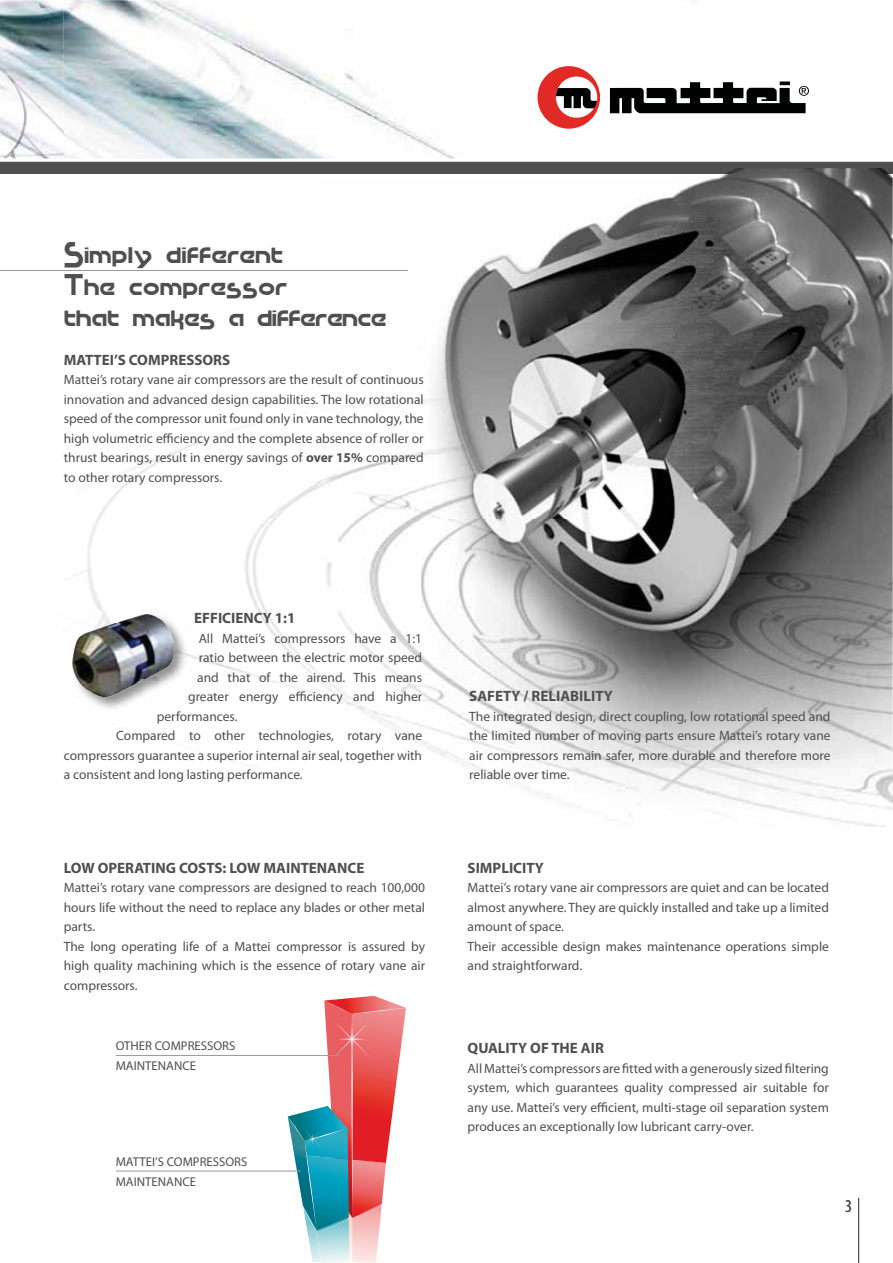
<style>
.page{position:relative;width:893px;height:1263px;background:#fff}
.page>*{position:absolute;margin:0;border:0;box-sizing:border-box;transform-origin:0 0}
.t1{font:27px/31.5px "Cupertino";color:#4f4f51}
.t2{font:condensed 18px "Myriad Pro";color:#4f4f51}
.t3{font:700 15px "Myriad Pro";color:#4f4f51}
.t4{font:13.5px/19.5px "Myriad Pro";color:#4f4f51;text-align:justify}
.t5{font:12.75px/19.5px "Myriad Pro";color:#4f4f51}
.s1{font-weight:700}
</style>
<div class="page">
<img style="left:64px;top:0;width:634px;height:159px">
<img style="left:0;top:0;width:64px;height:159px">
<svg style="left:537px;top:66px;width:63px;height:63px"></svg>
<hr style="left:780px;top:81px;width:10px;height:4px;background:#7e7f7f">
<svg style="left:610px;top:82px;width:199px;height:31px"></svg>
<hr style="left:858px;top:1198px;width:1px;height:65px;background:#4f4f51">
<svg style="left:288px;top:996px;width:118px;height:267px"></svg>
<svg style="left:0;top:161px;width:893px;height:5px;background:#69696b"></svg>
<img style="left:66px;top:425px;width:255px;height:337px">
<div style="left:0;top:166px;width:893px;height:8px;background:#4f4f51"></div>
<img style="left:71px;top:612px;width:117px;height:99px">
<img style="left:72px;top:614px;width:102px;height:83px">
<img style="left:421px;top:178px;width:472px;height:649px">
<img style="left:321px;top:452px;width:100px;height:291px">
<img style="left:321px;top:168px;width:572px;height:6px">
<img style="left:421px;top:173px;width:472px;height:5px">
<hr style="left:0;top:270px;width:408px;height:1px;background:#989a9c">
<hr style="left:116px;top:1055px;width:224px;height:1px;background:#989a9c">
<hr style="left:116px;top:1171px;width:185px;height:1px;background:#989a9c">
<h1 class="t1" style="left:64px;top:238px;width:324px">Simply different<br>The compressor<br>that makes a difference</h1>
<p class="t3" style="left:64px;top:354px;width:168px">MATTEI’S COMPRESSORS</p>
<p class="t4" style="left:64px;top:371px;width:361px">Mattei’s rotary vane air compressors are the result of continuous innovation and advanced design capabilities. The low rotational speed of the compressor unit found only in vane technology, the high volumetric efficiency and the complete absence of roller or thrust bearings, result in energy savings of <span class="s1">over 15%</span> compared to other rotary compressors.</p>
<p class="t3" style="left:194px;top:613px;width:103px">EFFICIENCY 1:1</p>
<p class="t4" style="left:199px;top:630px;width:225px">All Mattei’s compressors have a 1:1</p>
<p class="t4" style="left:199px;top:649px;width:225px">ratio between the electric motor speed</p>
<p class="t4" style="left:197px;top:669px;width:226px">and that of the airend. This means</p>
<p class="t4" style="left:188px;top:688px;width:235px">greater energy efficiency and higher</p>
<p class="t4" style="left:157px;top:707px;width:82px">performances.</p>
<p class="t4" style="left:116px;top:727px;width:307px">Compared to other technologies, rotary vane</p>
<p class="t4" style="left:64px;top:746px;width:360px">compressors guarantee a superior internal air seal, together with</p>
<p class="t4" style="left:64px;top:766px;width:240px">a consistent and long lasting performance.</p>
<p class="t3" style="left:469px;top:691px;width:145px">SAFETY / RELIABILITY</p>
<p class="t4" style="left:469px;top:708px;width:363px">The integrated design, direct coupling, low rotational speed and the limited number of moving parts ensure Mattei’s rotary vane air compressors remain safer, more durable and therefore more reliable over time.</p>
<p class="t3" style="left:64px;top:862px;width:302px">LOW OPERATING COSTS: LOW MAINTENANCE</p>
<p class="t4" style="left:64px;top:879px;width:363px;text-align:left">Mattei’s rotary vane compressors are designed to reach 100,000 hours life without the need to replace any blades or other metal parts.<br>The long operating life of a Mattei compressor is assured by high quality machining which is the essence of rotary vane air compressors.</p>
<p class="t3" style="left:468px;top:862px;width:78px">SIMPLICITY</p>
<p class="t4" style="left:468px;top:879px;width:363px;text-align:left">Mattei’s rotary vane air compressors are quiet and can be located almost anywhere. They are quickly installed and take up a limited amount of space.<br>Their accessible design makes maintenance operations simple and straightforward.</p>
<p class="t5" style="left:116px;top:1037px;width:121px">OTHER COMPRESSORS<br>MAINTENANCE</p>
<p class="t3" style="left:468px;top:1043px;width:138px">QUALITY OF THE AIR</p>
<p class="t4" style="left:468px;top:1059px;width:363px">All Mattei’s compressors are fitted with a generously sized filtering system, which guarantees quality compressed air suitable for any use. Mattei’s very efficient, multi-stage oil separation system produces an exceptionally low lubricant carry-over.</p>
<p class="t5" style="left:116px;top:1153px;width:133px">MATTEI’S COMPRESSORS<br>MAINTENANCE</p>
<h2 class="t2" style="left:845px;top:1199px;width:8px">3</h2>
</div>
